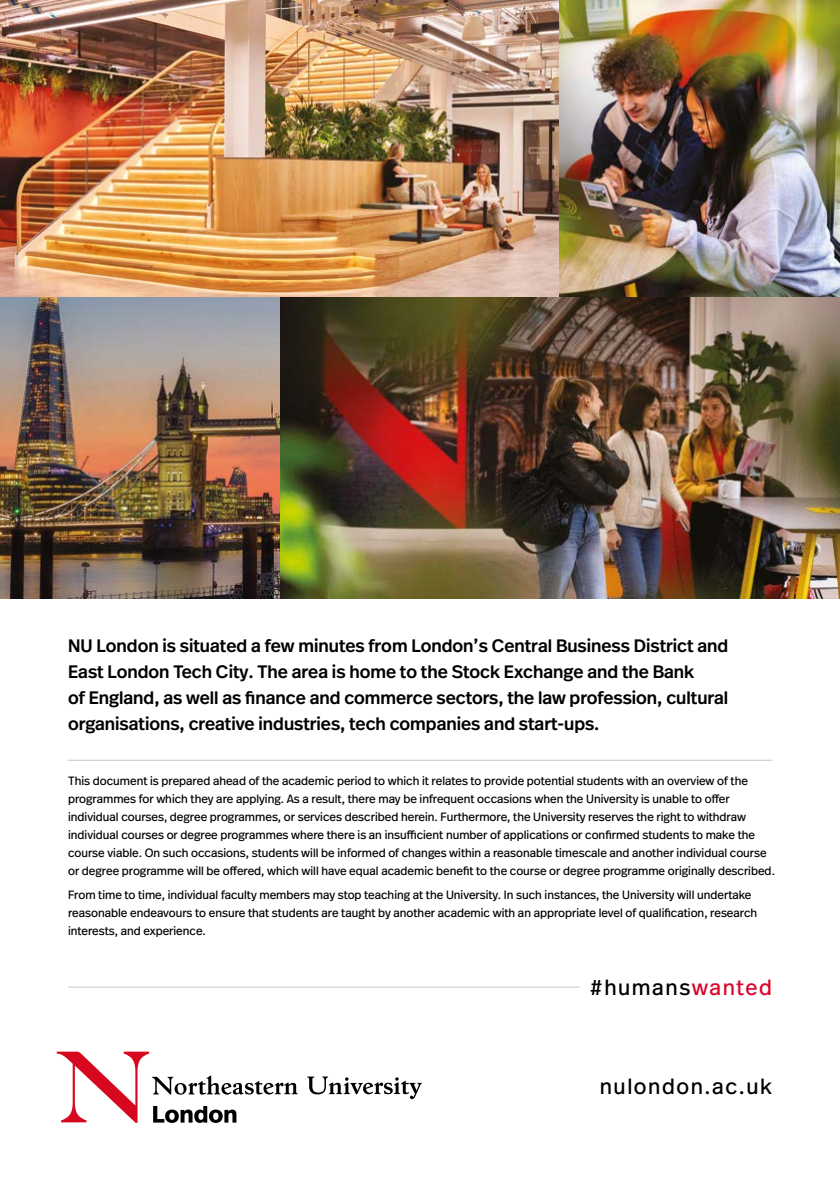
<style>
.page{position:relative;width:840px;height:1191px;background:#fff}
.page>*{position:absolute;margin:0;border:0;box-sizing:border-box;transform-origin:0 0}
.t1{font:22px "Real Head Pro";letter-spacing:.07em;color:#000}
.t2{font:500 18px/26px "Real Head Pro";color:#000}
.t3{font:12px/18px "Real Head Pro";color:#000}
.s1{color:#db052c}
</style>
<div class="page">
<hr style="left:68px;top:760px;width:703px;height:1px;background:#c6c6c6">
<img style="left:0;top:0;width:839px;height:598px">
<img style="left:0;top:298px;width:280px;height:300px">
<img style="left:559px;top:299px;width:280px;height:296px">
<img style="left:559px;top:0;width:280px;height:299px">
<svg style="left:307px;top:1076px;width:115px;height:23px"></svg>
<svg style="left:57px;top:1051px;width:240px;height:72px"></svg>
<hr style="left:68px;top:986px;width:512px;height:1px;background:#c6c6c6">
<p class="t2" style="left:68px;top:632px;width:661px">NU London is situated a few minutes from London’s Central Business District and East London Tech City. The area is home to the Stock Exchange and the Bank<br>of England, as well as finance and commerce sectors, the law profession, cultural organisations, creative industries, tech companies and start-ups.</p>
<p class="t3" style="left:68px;top:771px;width:708px">This document is prepared ahead of the academic period to which it relates to provide potential students with an overview of the programmes for which they are applying. As a result, there may be infrequent occasions when the University is unable to offer individual courses, degree programmes, or services described herein. Furthermore, the University reserves the right to withdraw individual courses or degree programmes where there is an insufficient number of applications or confirmed students to make the course viable. On such occasions, students will be informed of changes within a reasonable timescale and another individual course or degree programme will be offered, which will have equal academic benefit to the course or degree programme originally described.</p>
<p class="t3" style="left:68px;top:885px;width:690px">From time to time, individual faculty members may stop teaching at the University. In such instances, the University will undertake reasonable endeavours to ensure that students are taught by another academic with an appropriate level of qualification, research interests, and experience.</p>
<h1 class="t1" style="left:589px;top:972px;width:184px">#humans<span class="s1">wanted</span></h1>
<h1 class="t1" style="left:599px;top:1070px;width:173px">nulondon.ac.uk</h1>
</div>
